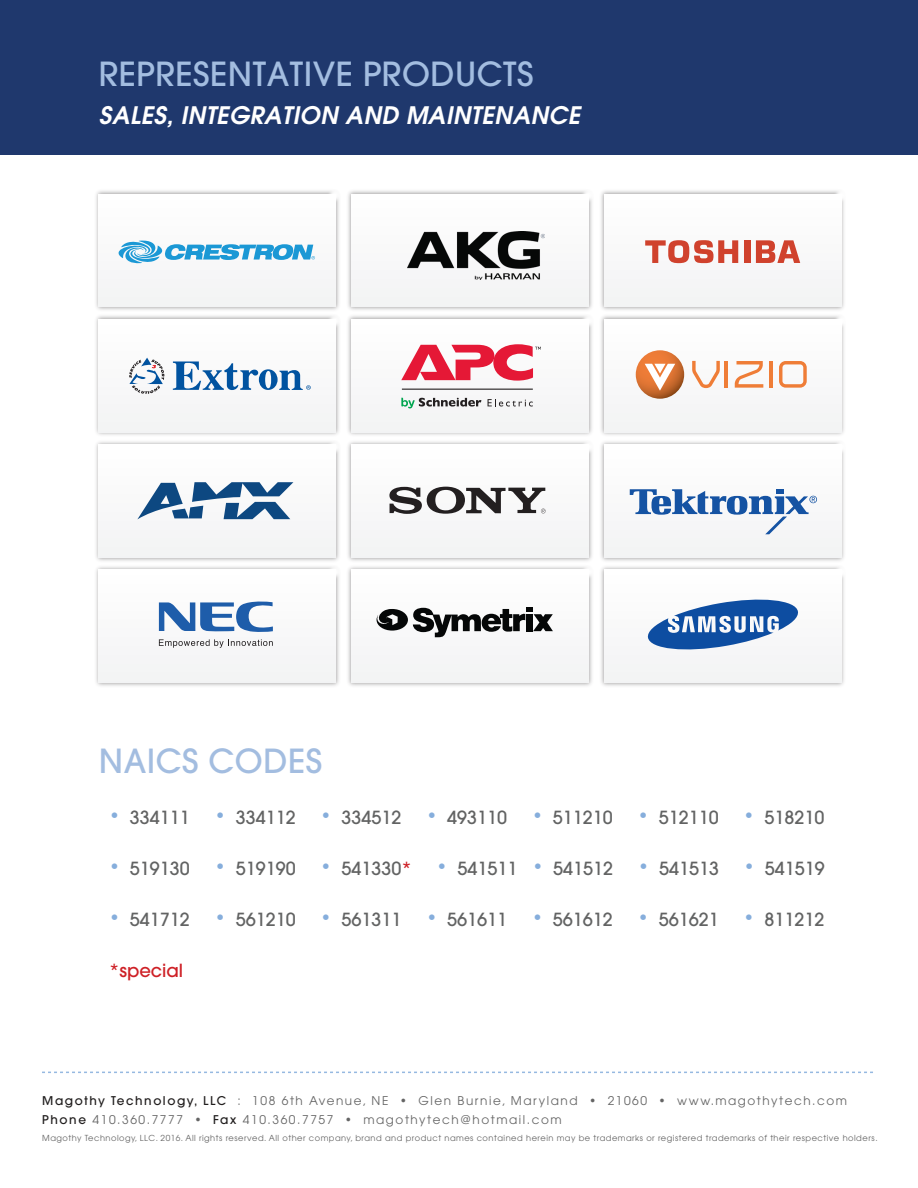
<style>
.page{position:relative;width:918px;height:1188px;background:#fff}
.page>*{position:absolute;margin:0;border:0;box-sizing:border-box;transform-origin:0 0}
.t1{font:500 33px "Avant Garde";letter-spacing:.015em;color:#a3bde0}
.t2{font:italic 600 24px "Avant Garde";letter-spacing:.015em;color:#fff}
.t3{font:500 18px "Avant Garde";color:#626363}
.t4{font:500 18px "Avant Garde";color:#ce2026}
.t5{font:12px/18.9px "Avant Garde";letter-spacing:.13em;color:#646464}
.t6{font:8.25px "Avant Garde";letter-spacing:.06em;color:#646464}
.s1{color:#86aedc}
.s2{color:#ce2026}
.s3{font-weight:500;color:#211e1e}
</style>
<div class="page">
<div style="left:0;top:0;width:918px;height:154px;background:#1f386d"></div>
<img style="left:96px;top:190px;width:243px;height:496px">
<div style="left:99px;top:319px;width:237px;height:113px;background:#f9f9f9"></div>
<img style="left:348px;top:190px;width:244px;height:496px">
<div style="left:351px;top:319px;width:238px;height:113px;background:#f8f8f9"></div>
<img style="left:601px;top:190px;width:243px;height:496px">
<div style="left:604px;top:319px;width:237px;height:113px;background:#f8f8f9"></div>
<div style="left:99px;top:445px;width:237px;height:112px;background:#f8f8f9"></div>
<div style="left:351px;top:445px;width:238px;height:112px;background:#f8f8f9"></div>
<div style="left:604px;top:445px;width:237px;height:112px;background:#fbfbfb"></div>
<div style="left:99px;top:570px;width:237px;height:112px;background:#f7f7f8"></div>
<div style="left:351px;top:570px;width:238px;height:112px;background:#f6f6f7"></div>
<div style="left:604px;top:570px;width:237px;height:112px;background:#f6f6f7"></div>
<div style="left:99px;top:194px;width:237px;height:113px;background:#fafafa"></div>
<div style="left:351px;top:194px;width:238px;height:113px;background:#fbfbfb"></div>
<div style="left:604px;top:194px;width:237px;height:113px;background:#f8f8f9"></div>
<svg style="left:42px;top:1072px;width:831px;height:1px"></svg>
<svg style="left:119px;top:241px;width:196px;height:22px"></svg>
<img style="left:408px;top:231px;width:132px;height:49px">
<svg style="left:648px;top:240px;width:90px;height:23px"></svg>
<div style="left:744px;top:240px;width:6px;height:23px;background:#d0422d"></div>
<svg style="left:756px;top:240px;width:44px;height:23px"></svg>
<svg style="left:129px;top:358px;width:35px;height:36px"></svg>
<svg style="left:173px;top:361px;width:138px;height:29px"></svg>
<svg style="left:401px;top:398px;width:81px;height:10px"></svg>
<svg style="left:488px;top:399px;width:42px;height:8px"></svg>
<hr style="left:402px;top:389px;width:131px;height:1px;background:#231f20">
<svg style="left:401px;top:344px;width:129px;height:37px"></svg>
<svg style="left:636px;top:350px;width:48px;height:49px"></svg>
<svg style="left:645px;top:364px;width:30px;height:27px"></svg>
<svg style="left:779px;top:362px;width:28px;height:26px"></svg>
<hr style="left:769px;top:361px;width:4px;height:27px;background:#ef7d37">
<hr style="left:725px;top:361px;width:3px;height:27px;background:#ef7d37">
<svg style="left:692px;top:361px;width:28px;height:27px"></svg>
<svg style="left:735px;top:361px;width:28px;height:27px"></svg>
<svg style="left:137px;top:482px;width:148px;height:37px"></svg>
<svg style="left:389px;top:487px;width:157px;height:27px"></svg>
<svg style="left:635px;top:489px;width:174px;height:45px"></svg>
<svg style="left:159px;top:601px;width:114px;height:31px"></svg>
<svg style="left:159px;top:639px;width:114px;height:9px"></svg>
<svg style="left:394px;top:607px;width:159px;height:30px"></svg>
<svg style="left:647px;top:599px;width:135px;height:51px"></svg>
<img style="left:276px;top:154px;width:118px;height:100px">
<img style="left:530px;top:154px;width:118px;height:100px">
<img style="left:782px;top:154px;width:118px;height:100px">
<img style="left:276px;top:262px;width:118px;height:118px">
<img style="left:530px;top:262px;width:118px;height:118px">
<img style="left:782px;top:262px;width:62px;height:118px">
<img style="left:276px;top:388px;width:118px;height:118px">
<img style="left:530px;top:388px;width:118px;height:118px">
<img style="left:782px;top:388px;width:62px;height:118px">
<img style="left:276px;top:513px;width:118px;height:118px">
<img style="left:530px;top:513px;width:118px;height:118px">
<img style="left:782px;top:513px;width:62px;height:118px">
<h1 class="t1" style="left:99px;top:54px;width:436px">REPRESENTATIVE PRODUCTS</h1>
<h2 class="t2" style="left:99px;top:99px;width:483px">SALES, INTEGRATION AND MAINTENANCE</h2>
<h1 class="t1" style="left:99px;top:740px;width:225px">NAICS CODES</h1>
<h3 class="t3" style="left:109px;top:806px;width:82px"><span class="s1">•</span> 334111</h3>
<h3 class="t3" style="left:215px;top:806px;width:82px"><span class="s1">•</span> 334112</h3>
<h3 class="t3" style="left:321px;top:806px;width:82px"><span class="s1">•</span> 334512</h3>
<h3 class="t3" style="left:426px;top:806px;width:82px"><span class="s1">•</span> 493110</h3>
<h3 class="t3" style="left:532px;top:806px;width:82px"><span class="s1">•</span> 511210</h3>
<h3 class="t3" style="left:638px;top:806px;width:82px"><span class="s1">•</span> 512110</h3>
<h3 class="t3" style="left:744px;top:806px;width:82px"><span class="s1">•</span> 518210</h3>
<h3 class="t3" style="left:109px;top:857px;width:82px"><span class="s1">•</span> 519130</h3>
<h3 class="t3" style="left:215px;top:857px;width:82px"><span class="s1">•</span> 519190</h3>
<h3 class="t3" style="left:321px;top:857px;width:93px"><span class="s1">•</span> 541330<span class="s2">*</span></h3>
<h3 class="t3" style="left:437px;top:857px;width:178px"><span class="s1">•</span> 541511 <span class="s1">•</span> 541512</h3>
<h3 class="t3" style="left:638px;top:857px;width:82px"><span class="s1">•</span> 541513</h3>
<h3 class="t3" style="left:744px;top:857px;width:82px"><span class="s1">•</span> 541519</h3>
<h3 class="t3" style="left:109px;top:908px;width:82px"><span class="s1">•</span> 541712</h3>
<h3 class="t3" style="left:215px;top:908px;width:82px"><span class="s1">•</span> 561210</h3>
<h3 class="t3" style="left:321px;top:908px;width:82px"><span class="s1">•</span> 561311</h3>
<h3 class="t3" style="left:426px;top:908px;width:82px"><span class="s1">•</span> 561611</h3>
<h3 class="t3" style="left:532px;top:908px;width:82px"><span class="s1">•</span> 561612</h3>
<h3 class="t3" style="left:638px;top:908px;width:82px"><span class="s1">•</span> 561621</h3>
<h3 class="t3" style="left:744px;top:908px;width:82px"><span class="s1">•</span> 811212</h3>
<h3 class="t4" style="left:109px;top:959px;width:76px">*special</h3>
<h3 class="t5" style="left:42px;top:1091px;width:806px"><span class="s3">Magothy Technology, LLC</span> : 108 6th Avenue, NE • Glen Burnie, Maryland • 21060 • www.magothytech.com<br><span class="s3">Phone</span> 410.360.7777 • <span class="s3">Fax</span> 410.360.7757 • magothytech@hotmail.com</h3>
<p class="t6" style="left:42px;top:1133px;width:837px">Magothy Technology, LLC. 2016. All rights reserved. All other company, brand and product names contained herein may be trademarks or registered trademarks of their respective holders.</p>
</div>
